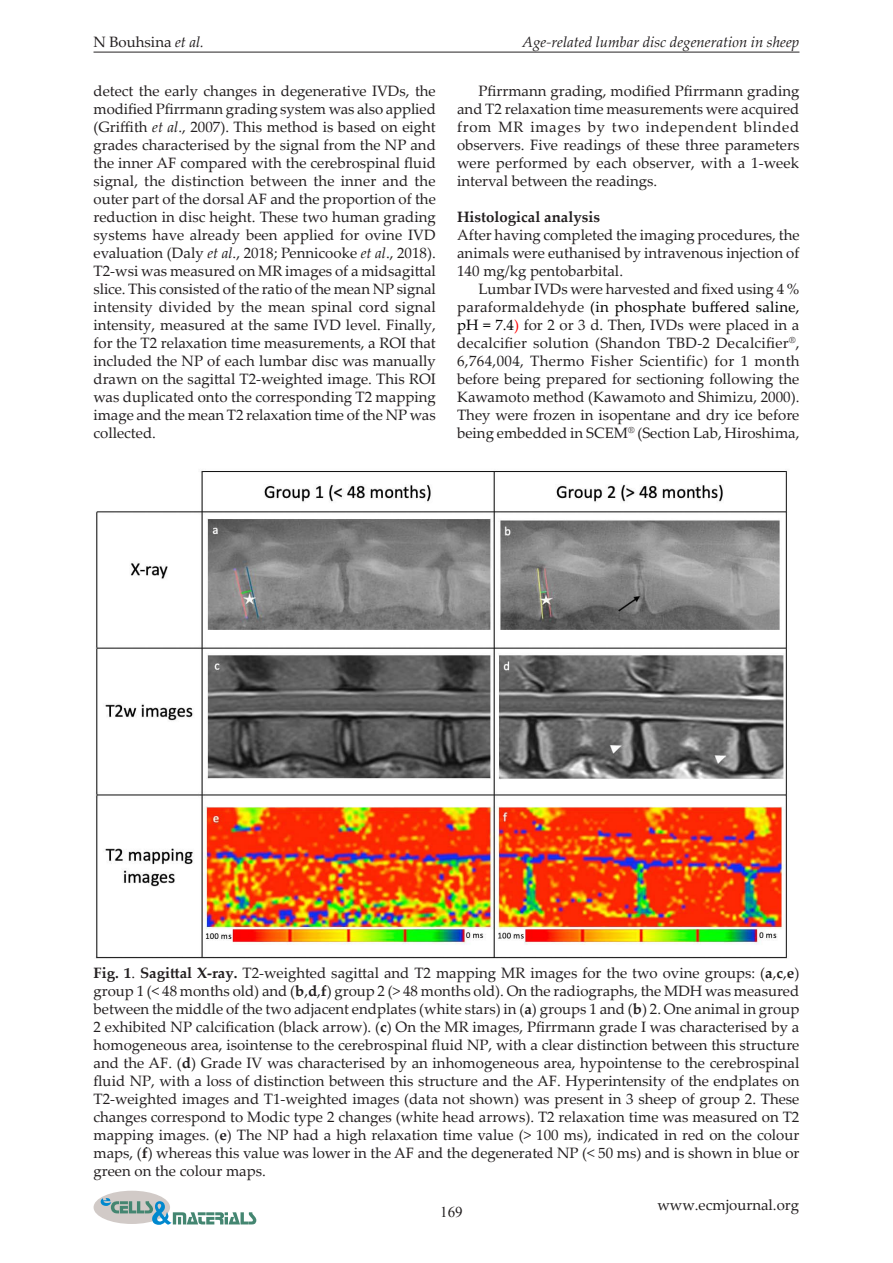
<style>
.page{position:relative;width:893px;height:1263px;background:#fff}
.page>*{position:absolute;margin:0;border:0;box-sizing:border-box;transform-origin:0 0}
.t1{font:15px/18px "Palatino Linotype";color:#231f20;text-align:justify}
.t2{font:italic 15px "Palatino Linotype";color:#231f20}
.Subhead_2{font:700 15px "Palatino Linotype";color:#231f20}
.t3{font:15px "Times New Roman";color:#231f20}
.s1{font-style:italic}
.s2{color:#000}
.s3{color:#f00}
.s4{font-weight:700}
</style>
<div class="page">
<div style="left:94px;top:1191px;width:76px;height:33px;background:#d1cac7;border-radius:50%"></div>
<svg style="left:101px;top:1198px;width:155px;height:27px"></svg>
<hr style="left:94px;top:52px;width:705px;height:1px;background:#262324">
<img style="left:95px;top:471px;width:692px;height:487px">
<p class="t1" style="left:94px;top:33px;width:112px">N Bouhsina <span class="s1">et al.</span></p>
<p class="t2" style="left:522px;top:32px;width:279px">Age-related lumbar disc degeneration in sheep</p>
<p class="t1" style="left:94px;top:81px;width:344px">detect the early changes in degenerative IVDs, the modified Pfirrmann grading system was also applied (Griffith <span class="s1">et al</span>., 2007). This method is based on eight grades characterised by the signal from the NP and the inner AF compared with the cerebrospinal fluid signal, the distinction between the inner and the outer part of the dorsal AF and the proportion of the reduction in disc height. These two human grading systems have already been applied for ovine IVD evaluation (Daly <span class="s1">et al</span>., 2018; Pennicooke <span class="s1">et al</span>., 2018).<br>T2-wsi was measured on MR images of a midsagittal slice. This consisted of the ratio of the mean NP signal intensity divided by the mean spinal cord signal intensity, measured at the same IVD level. Finally, for the T2 relaxation time measurements, a ROI that included the NP of each lumbar disc was manually drawn on the sagittal T2-weighted image. This ROI was duplicated onto the corresponding T2 mapping image and the mean T2 relaxation time of the NP was collected.</p>
<p class="t1" style="left:457px;top:81px;width:344px;text-indent:21px">Pfirrmann grading, modified Pfirrmann grading and T2 relaxation time measurements were acquired from MR images by two independent blinded observers. Five readings of these three parameters were performed by each observer, with a 1-week interval between the readings.</p>
<p class="Subhead_2" style="left:457px;top:206px;width:144px">Histological analysis</p>
<p class="t1" style="left:457px;top:225px;width:344px">After having completed the imaging procedures, the animals were euthanised by intravenous injection of 140 mg/kg pentobarbital.</p>
<p class="t1" style="left:457px;top:279px;width:344px;text-indent:21px">Lumbar IVDs were harvested and fixed using 4 % paraformaldehyde <span class="s2">(in phosphate buffered saline, pH = 7.4</span><span class="s3">)</span> for 2 or 3 d. Then, IVDs were placed in a decalcifier solution (Shandon TBD-2 Decalcifier<sup>®</sup>, 6,764,004, Thermo Fisher Scientific) for 1 month before being prepared for sectioning following the Kawamoto method (Kawamoto and Shimizu, 2000).<br>They were frozen in isopentane and dry ice before being embedded in SCEM<sup>®</sup> (Section Lab, Hiroshima,</p>
<p class="t1" style="left:94px;top:963px;width:707px"><span class="s4">Fig. 1</span>. <span class="s4">Sagittal X-ray.</span> T2-weighted sagittal and T2 mapping MR images for the two ovine groups: (<span class="s4">a</span>,<span class="s4">c</span>,<span class="s4">e</span>) group 1 (&lt; 48 months old) and (<span class="s4">b</span>,<span class="s4">d</span>,<span class="s4">f</span>) group 2 (&gt; 48 months old). On the radiographs, the MDH was measured between the middle of the two adjacent endplates (white stars) in (<span class="s4">a</span>) groups 1 and (<span class="s4">b</span>) 2. One animal in group 2 exhibited NP calcification (black arrow). (<span class="s4">c</span>) On the MR images, Pfirrmann grade I was characterised by a homogeneous area, isointense to the cerebrospinal fluid NP, with a clear distinction between this structure and the AF. (<span class="s4">d</span>) Grade IV was characterised by an inhomogeneous area, hypointense to the cerebrospinal fluid NP, with a loss of distinction between this structure and the AF. Hyperintensity of the endplates on T2-weighted images and T1-weighted images (data not shown) was present in 3 sheep of group 2. These changes correspond to Modic type 2 changes (white head arrows). T2 relaxation time was measured on T2 mapping images. (<span class="s4">e</span>) The NP had a high relaxation time value (&gt; 100 ms), indicated in red on the colour maps, (<span class="s4">f</span>) whereas this value was lower in the AF and the degenerated NP (&lt; 50 ms) and is shown in blue or green on the colour maps.</p>
<p class="t3" style="left:440px;top:1201px;width:24px">169</p>
<p class="t1" style="left:657px;top:1195px;width:143px">www.ecmjournal.org</p>
</div>
